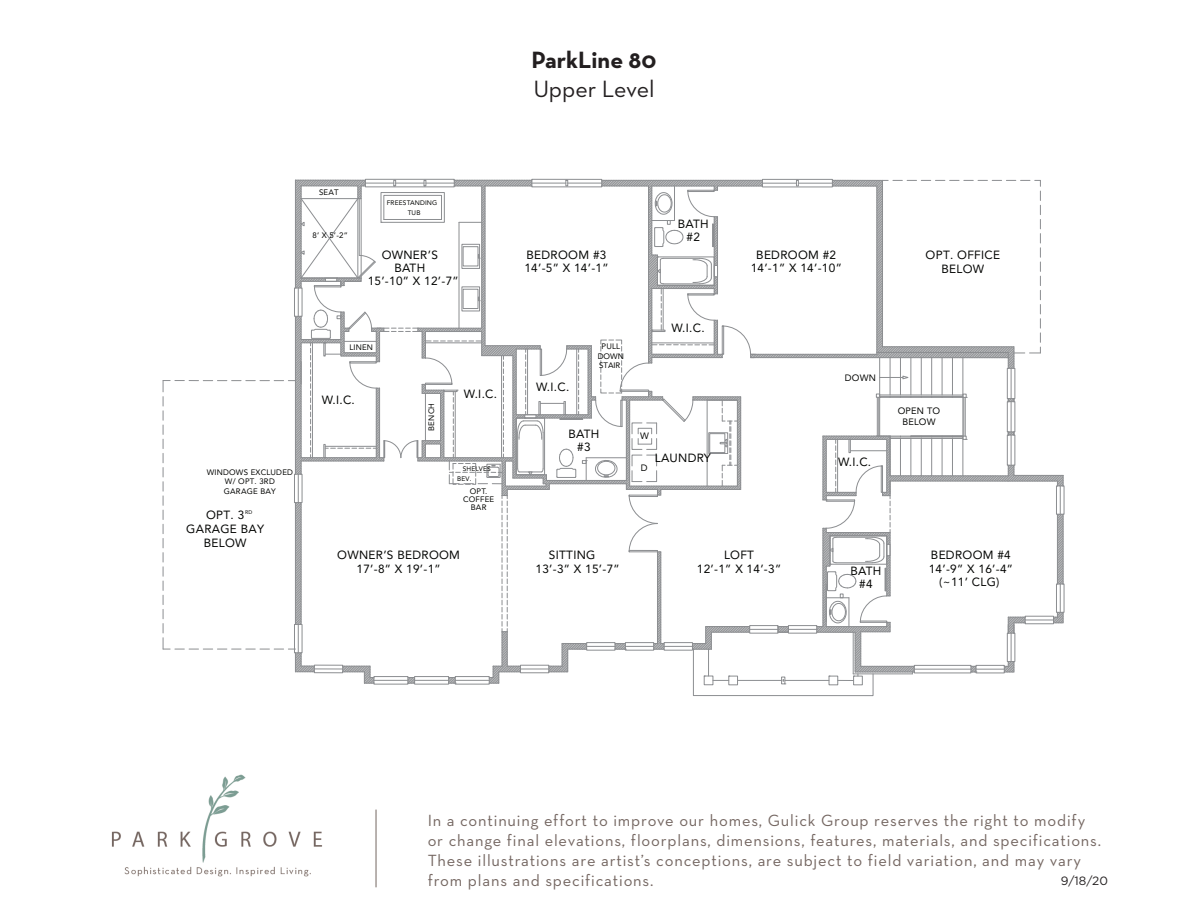
<style>
.page{position:relative;width:1188px;height:918px;background:#fff}
.page>*{position:absolute;margin:0;border:0;box-sizing:border-box;transform-origin:0 0}
.t1{font:700 24px "Neutra Text";color:#231f20}
.t2{font:24px "Neutra Text";letter-spacing:-.01em;color:#231f20}
.t3{font:16.5px/19.8px "Neutra Text";letter-spacing:.05em;color:#746661}
.t4{font:12px "Gotham";color:#231f20}
.t5{font:11.85px/13.2px "Avenir LT Std";letter-spacing:.025em;color:#040503;text-align:center}
.t6{font:9.15px/11.1px "Avenir LT Std";letter-spacing:.025em;color:#040503;text-align:center}
.t7{font:7.95px/8.1px "Avenir LT Std";letter-spacing:.025em;color:#040503;text-align:center}
.t8{font:7.95px/9.4px "Avenir LT Std";color:#040503;text-align:center}
.t9{font:6.6px/9.4px "Avenir LT Std";letter-spacing:.025em;color:#040503}
.t10{font:5.25px "Avenir LT Std";color:#040503}
</style>
<div class="page">
<img style="left:111px;top:774px;width:211px;height:103px">
<hr style="left:376px;top:810px;width:1px;height:77px;background:#746661">
<div style="left:532px;top:179px;width:70px;height:1px;border:1px solid #8c8e91"></div>
<div style="left:762px;top:179px;width:71px;height:1px;border:1px solid #8c8e91"></div>
<div style="left:365px;top:179px;width:89px;height:1px;border:1px solid #8c8e91"></div>
<svg style="left:163px;top:180px;width:901px;height:516px"></svg>
<h1 class="t1" style="left:531px;top:45px;width:127px">ParkLine 80</h1>
<h1 class="t2" style="left:533px;top:74px;width:123px">Upper Level</h1>
<p class="t7" style="left:319px;top:188px;width:21px">SEAT</p>
<p class="t7" style="left:313px;top:231px;width:37px">8’ X 5’-2”</p>
<p class="t9" style="left:408px;top:199px;width:31px;text-indent:-21px">FREESTANDING<br>TUB</p>
<p class="t5" style="left:368px;top:248px;width:93px">OWNER’S<br>BATH<br>15’-10” X 12’-7”</p>
<p class="t7" style="left:349px;top:343px;width:25px">LINEN</p>
<p class="t5" style="left:322px;top:393px;width:35px">W.I.C.</p>
<p class="t7" style="left:427px;top:431px;width:29px;rotate:-90deg">BENCH</p>
<p class="t5" style="left:464px;top:387px;width:35px">W.I.C.</p>
<p class="t9" style="left:463px;top:464px;width:30px">SHELVES</p>
<p class="t7" style="left:207px;top:468px;width:88px;line-height:9.4px">WINDOWS EXCLUDED<br>W/ OPT. 3RD<br>GARAGE BAY</p>
<p class="t9" style="left:457px;top:474px;width:16px">BEV.</p>
<p class="t7" style="left:463px;top:487px;width:33px">OPT.<br>COFFEE<br>BAR</p>
<p class="t10" style="left:245px;top:509px;width:9px">RD</p>
<p class="t5" style="left:186px;top:508px;width:79px;line-height:14.2px">OPT. 3<br>GARAGE BAY<br>BELOW</p>
<p class="t5" style="left:337px;top:548px;width:124px">OWNER’S BEDROOM</p>
<p class="t5" style="left:357px;top:563px;width:86px">17’-8” X 19’-1”</p>
<p class="t5" style="left:678px;top:217px;width:32px">BATH #2</p>
<p class="t5" style="left:524px;top:248px;width:86px;text-align:left">BEDROOM #3<br>14’-5” X 14’-1”</p>
<p class="t5" style="left:756px;top:248px;width:81px">BEDROOM #2</p>
<p class="t5" style="left:926px;top:248px;width:76px">OPT. OFFICE</p>
<p class="t5" style="left:751px;top:261px;width:93px">14’-1” X 14’-10”</p>
<p class="t5" style="left:941px;top:262px;width:44px">BELOW</p>
<p class="t5" style="left:536px;top:381px;width:35px">W.I.C.</p>
<p class="t8" style="left:598px;top:342px;width:28px">PULL<br>DOWN<br>STAIR</p>
<p class="t5" style="left:569px;top:427px;width:32px">BATH #3</p>
<p class="t5" style="left:671px;top:322px;width:35px">W.I.C.</p>
<p class="t6" style="left:640px;top:431px;width:10px">W</p>
<p class="t6" style="left:641px;top:462px;width:8px">D</p>
<p class="t5" style="left:655px;top:451px;width:58px">LAUNDRY</p>
<p class="t6" style="left:845px;top:372px;width:33px">DOWN</p>
<p class="t5" style="left:838px;top:455px;width:35px">W.I.C.</p>
<p class="t6" style="left:898px;top:405px;width:44px">OPEN TO<br>BELOW</p>
<p class="t5" style="left:535px;top:548px;width:86px;line-height:14.4px;text-align:left;text-indent:13px">SITTING<br>13’-3” X 15’-7”</p>
<p class="t5" style="left:697px;top:548px;width:86px;line-height:14.4px">LOFT<br>12’-1” X 14’-3”</p>
<p class="t5" style="left:929px;top:548px;width:86px;line-height:14.4px;text-align:left">BEDROOM #4<br>14’-9” X 16’-4”</p>
<p class="t5" style="left:850px;top:565px;width:32px">BATH #4</p>
<p class="t5" style="left:939px;top:575px;width:62px">(~11’ CLG)</p>
<p class="t3" style="left:428px;top:810px;width:675px">In a continuing effort to improve our homes, Gulick Group reserves the right to modify or change final elevations, floorplans, dimensions, features, materials, and specifications.<br>These illustrations are artist’s conceptions, are subject to field variation, and may vary from plans and specifications.</p>
<p class="t4" style="left:1061px;top:874px;width:49px">9/18/20</p>
</div>
